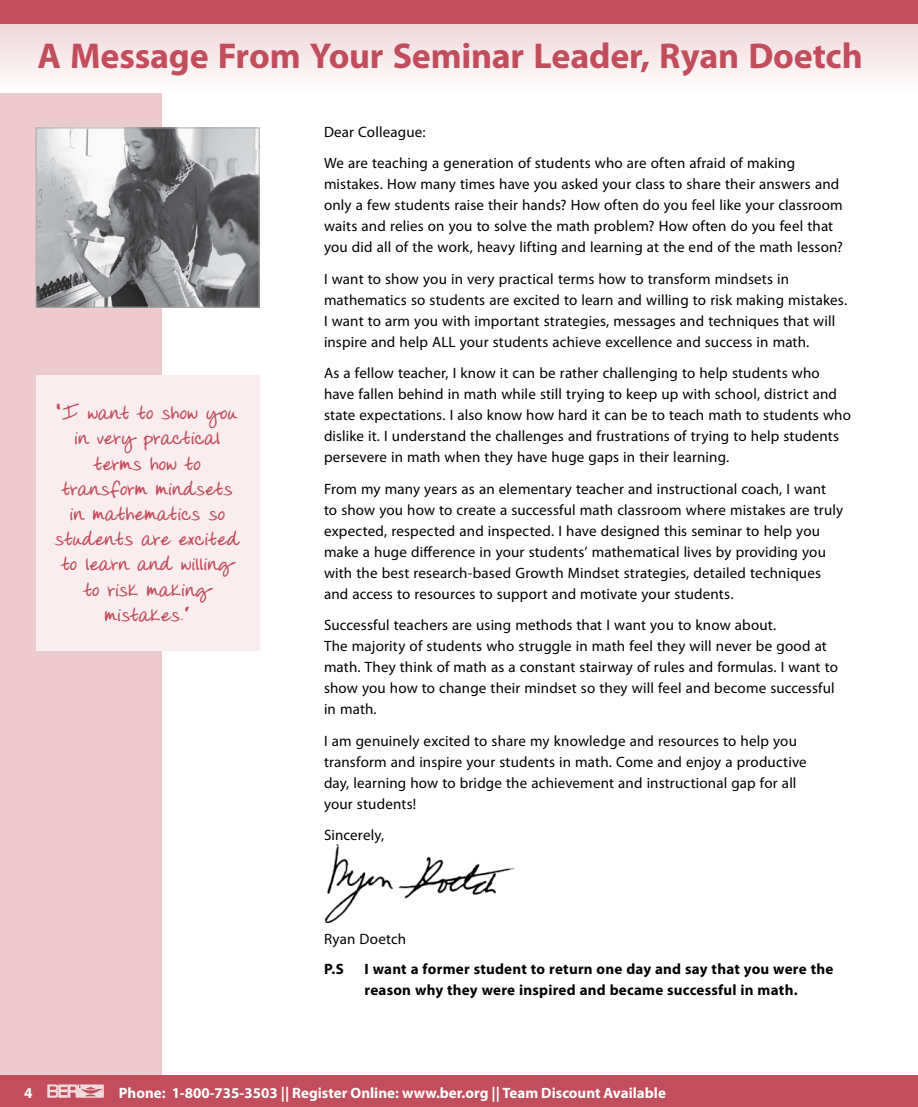
<style>
.page{position:relative;width:918px;height:1107px;background:#fff}
.page>*{position:absolute;margin:0;border:0;box-sizing:border-box;transform-origin:0 0}
.t1{font:700 36px "Myriad Pro";letter-spacing:-.005em;color:#c24e5c}
.t2{font:700 21px/25.2px "Donnys Hand";letter-spacing:.005em;color:#c24e5c;text-align:center}
.t3{font:15px/21px "Myriad Pro";letter-spacing:.01em;color:#000}
.t4{font:700 15px/21px "Myriad Pro";letter-spacing:.015em;color:#000}
.t5{font:700 15px "Myriad Pro";color:#fff}
</style>
<div class="page">
<div style="left:0;top:0;width:162px;height:1107px;background:#edcace"></div>
<div style="left:0;top:1076px;width:918px;height:31px;background:#c24e5c"></div>
<svg style="left:47px;top:1084px;width:57px;height:14px"></svg>
<svg style="left:0;top:24px;width:918px;height:68px"></svg>
<div style="left:0;top:0;width:918px;height:24px;background:#c24e5c"></div>
<img style="left:324px;top:845px;width:191px;height:78px">
<div style="left:36px;top:375px;width:223px;height:276px;background:#f9edef"></div>
<img style="left:38px;top:130px;width:219px;height:175px">
<div style="left:36px;top:128px;width:223px;height:179px;border:1px solid #a7a9ac"></div>
<h1 class="t1" style="left:38px;top:32px;width:827px">A Message From Your Seminar Leader, Ryan Doetch</h1>
<h2 class="t2" style="left:55px;top:402px;width:186px">“I want to show you in very practical terms how to transform mindsets in mathematics so students are excited to learn and willing to risk making mistakes.”</h2>
<p class="t3" style="left:324px;top:116px;width:473px;line-height:31.5px">Dear Colleague:<br>We are teaching a generation of students who are often afraid of making</p>
<p class="t3" style="left:324px;top:174px;width:521px">mistakes. How many times have you asked your class to share their answers and only a few students raise their hands? How often do you feel like your classroom waits and relies on you to solve the math problem? How often do you feel that you did all of the work, heavy lifting and learning at the end of the math lesson?</p>
<p class="t3" style="left:324px;top:268px;width:525px">I want to show you in very practical terms how to transform mindsets in mathematics so students are excited to learn and willing to risk making mistakes.<br>I want to arm you with important strategies, messages and techniques that will inspire and help ALL your students achieve excellence and success in math.</p>
<p class="t3" style="left:324px;top:363px;width:529px">As a fellow teacher, I know it can be rather challenging to help students who have fallen behind in math while still trying to keep up with school, district and state expectations. I also know how hard it can be to teach math to students who dislike it. I understand the challenges and frustrations of trying to help students persevere in math when they have huge gaps in their learning.</p>
<p class="t3" style="left:324px;top:478px;width:521px">From my many years as an elementary teacher and instructional coach, I want<br>to show you how to create a successful math classroom where mistakes are truly expected, respected and inspected. I have designed this seminar to help you make a huge difference in your students’ mathematical lives by providing you with the best research-based Growth Mindset strategies, detailed techniques and access to resources to support and motivate your students.</p>
<p class="t3" style="left:324px;top:615px;width:515px">Successful teachers are using methods that I want you to know about.<br>The majority of students who struggle in math feel they will never be good at math. They think of math as a constant stairway of rules and formulas. I want to show you how to change their mindset so they will feel and become successful in math.</p>
<p class="t3" style="left:324px;top:730px;width:484px">I am genuinely excited to share my knowledge and resources to help you transform and inspire your students in math. Come and enjoy a productive day, learning how to bridge the achievement and instructional gap for all your students!</p>
<p class="t3" style="left:324px;top:825px;width:62px">Sincerely,</p>
<p class="t3" style="left:324px;top:928px;width:84px">Ryan Doetch</p>
<p class="t4" style="left:324px;top:958px;width:21px">P.S</p>
<p class="t4" style="left:364px;top:958px;width:470px">I want a former student to return one day and say that you were the reason why they were inspired and became successful in math.</p>
<p class="t5" style="left:24px;top:1083px;width:10px">4</p>
<p class="t5" style="left:119px;top:1083px;width:549px">Phone: 1-800-735-3503 || Register Online: www.ber.org || Team Discount Available</p>
</div>
